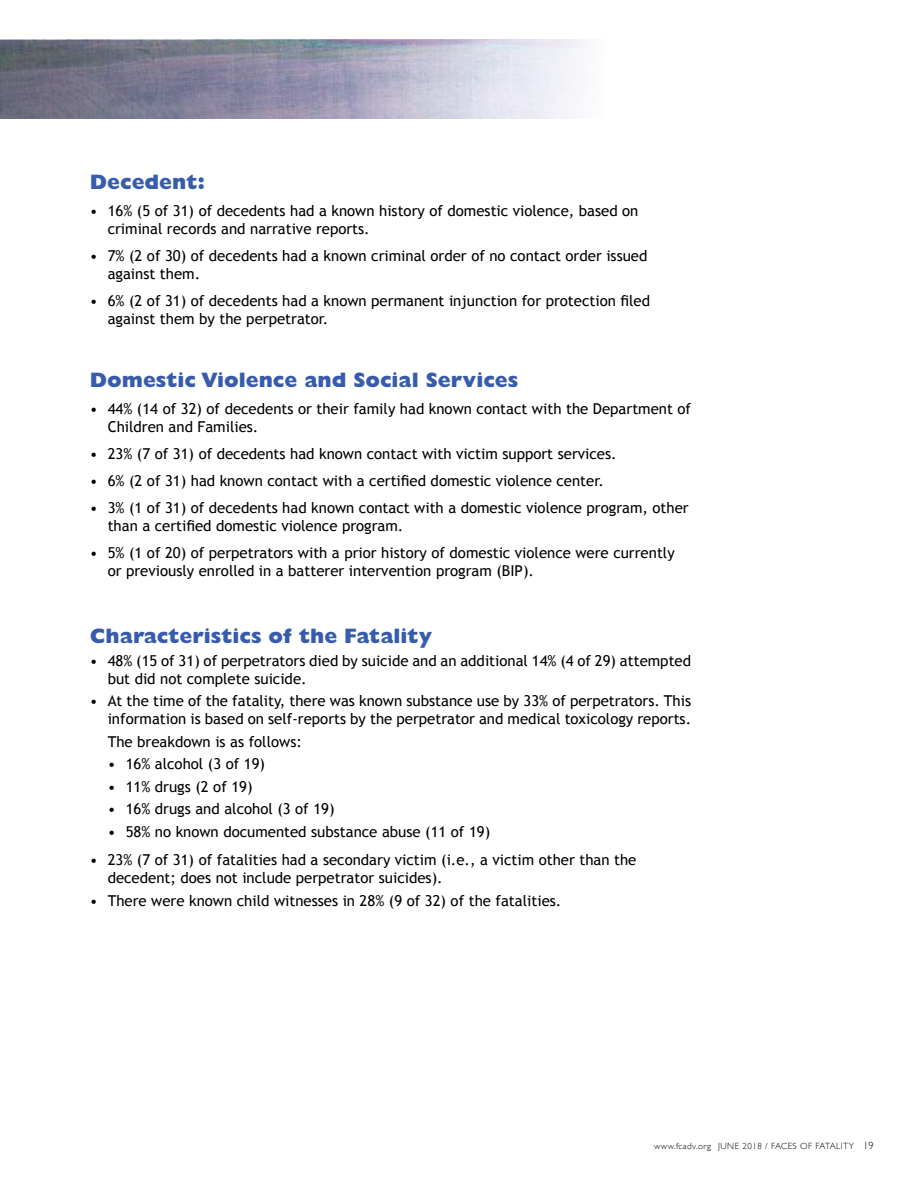
<style>
.page{position:relative;width:918px;height:1188px;background:#fff}
.page>*{position:absolute;margin:0;border:0;box-sizing:border-box;transform-origin:0 0}
.t1{font:800 21px "Gill Sans";color:#385cad}
.t2{font:15px/18px "Trebuchet MS";color:#000}
.t3{font:300 9px "Gill Sans";letter-spacing:.05em;color:#000}
.s1{font-size:10.5px}
</style>
<div class="page">
<img style="left:0;top:40px;width:587px;height:79px">
<h1 class="t1" style="left:90px;top:169px;width:117px">Decedent:</h1>
<p class="t2" style="left:108px;top:201px;width:532px;text-indent:-18px">• 16% (5 of 31) of decedents had a known history of domestic violence, based on criminal records and narrative reports.</p>
<p class="t2" style="left:108px;top:246px;width:541px;text-indent:-18px">• 7% (2 of 30) of decedents had a known criminal order of no contact order issued against them.</p>
<p class="t2" style="left:108px;top:291px;width:544px;text-indent:-18px">• 6% (2 of 31) of decedents had a known permanent injunction for protection filed against them by the perpetrator.</p>
<h1 class="t1" style="left:90px;top:367px;width:430px">Domestic Violence and Social Services</h1>
<p class="t2" style="left:108px;top:399px;width:585px;text-indent:-18px">• 44% (14 of 32) of decedents or their family had known contact with the Department of<br>Children and Families.</p>
<p class="t2" style="left:90px;top:444px;width:528px">• 23% (7 of 31) of decedents had known contact with victim support services.</p>
<p class="t2" style="left:90px;top:471px;width:516px">• 6% (2 of 31) had known contact with a certified domestic violence center.</p>
<p class="t2" style="left:108px;top:498px;width:583px;text-indent:-18px">• 3% (1 of 31) of decedents had known contact with a domestic violence program, other than a certified domestic violence program.</p>
<p class="t2" style="left:108px;top:543px;width:569px;text-indent:-18px">• 5% (1 of 20) of perpetrators with a prior history of domestic violence were currently or previously enrolled in a batterer intervention program (BIP).</p>
<h1 class="t1" style="left:90px;top:624px;width:344px">Characteristics of the Fatality</h1>
<p class="t2" style="left:108px;top:651px;width:585px;text-indent:-18px">• 48% (15 of 31) of perpetrators died by suicide and an additional 14% (4 of 29) attempted but did not complete suicide.</p>
<p class="t2" style="left:90px;top:692px;width:603px;text-align:right">• At the time of the fatality, there was known substance use by 33% of perpetrators. This information is based on self-reports by the perpetrator and medical toxicology reports.</p>
<p class="t2" style="left:108px;top:732px;width:196px">The breakdown is as follows:</p>
<p class="t2" style="left:108px;top:755px;width:159px">• 16% alcohol (3 of 19)</p>
<p class="t2" style="left:108px;top:777px;width:146px">• 11% drugs (2 of 19)</p>
<p class="t2" style="left:108px;top:800px;width:228px">• 16% drugs and alcohol (3 of 19)</p>
<p class="t2" style="left:108px;top:822px;width:384px">• 58% no known documented substance abuse (11 of 19)</p>
<p class="t2" style="left:108px;top:851px;width:530px;text-indent:-18px">• 23% (7 of 31) of fatalities had a secondary victim (i.e., a victim other than the decedent; does not include perpetrator suicides).</p>
<p class="t2" style="left:90px;top:891px;width:473px">• There were known child witnesses in 28% (9 of 32) of the fatalities.</p>
<p class="t3" style="left:654px;top:1139px;width:221px">www.fcadv.org JUNE 2018 / FACES OF FATALITY <span class="s1">19</span></p>
</div>
